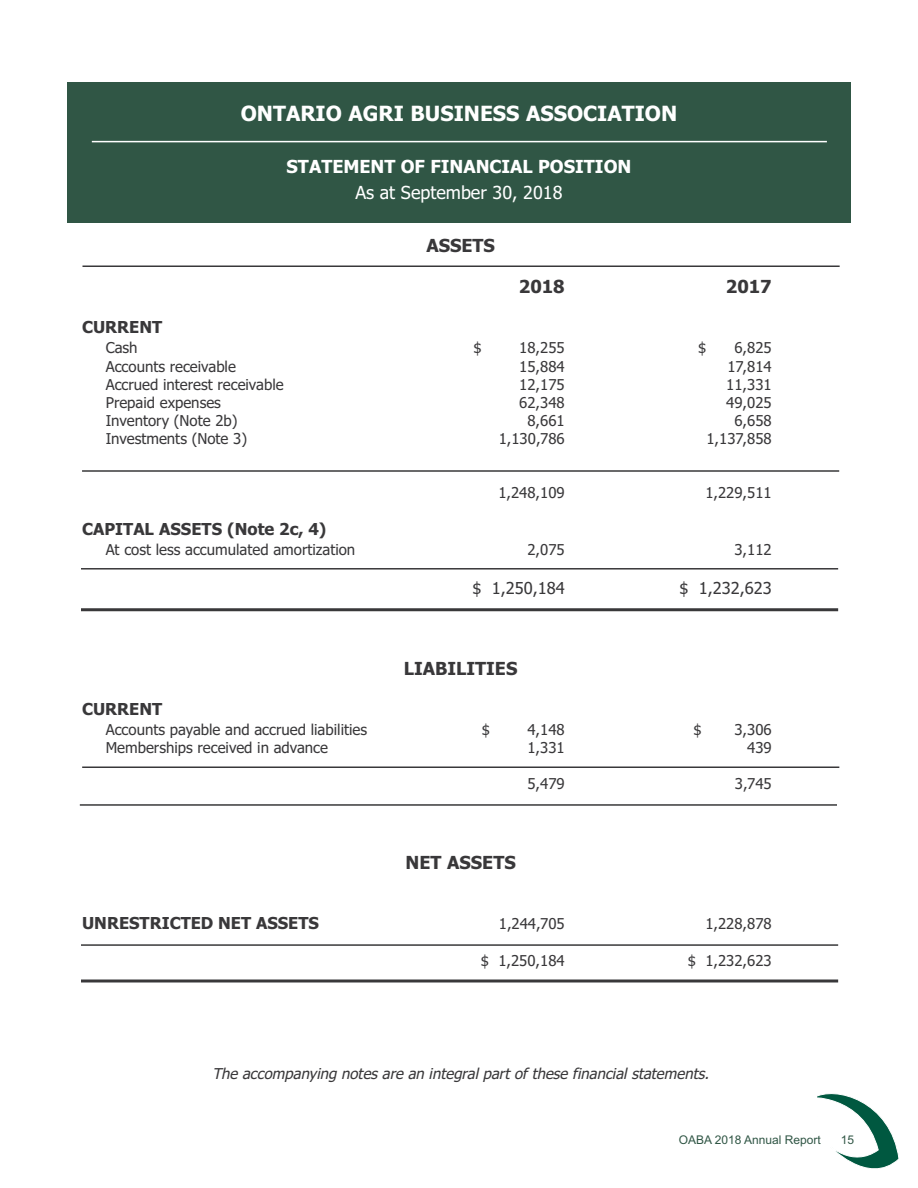
<style>
.page{position:relative;width:918px;height:1188px;background:#fff}
.page>*{position:absolute;margin:0;border:0;box-sizing:border-box;transform-origin:0 0}
.t1{font:700 21px "Tahoma";color:#fff}
.t2{font:700 18px "Tahoma";color:#39383a}
.t3{font:700 18px "Tahoma";color:#fff}
.t4{font:18px "Tahoma";color:#fff}
.t5{font:700 16.5px "Tahoma";color:#39383a}
.t6{font:16.5px "Tahoma";color:#39383a}
.t7{font:15px "Tahoma";color:#39383a}
.t8{font:italic 15px "Tahoma";color:#39383a}
.t9{font:12px "Arial";color:#305645}
</style>
<div class="page">
<hr style="left:82px;top:266px;width:758px;height:1px;background:#39383a">
<hr style="left:82px;top:470px;width:757px;height:2px;background:#39383a">
<hr style="left:81px;top:568px;width:757px;height:2px;background:#39383a">
<hr style="left:82px;top:766px;width:757px;height:2px;background:#39383a">
<hr style="left:80px;top:804px;width:757px;height:2px;background:#39383a">
<hr style="left:81px;top:944px;width:757px;height:2px;background:#39383a">
<hr style="left:81px;top:608px;width:757px;height:3px;background:#39383a">
<hr style="left:81px;top:980px;width:757px;height:2px;background:#39383a">
<div style="left:68px;top:82px;width:783px;height:141px;background:#305645"></div>
<hr style="left:92px;top:141px;width:735px;height:1px;background:#fff">
<svg style="left:818px;top:1093px;width:81px;height:76px"></svg>
<h1 class="t1" style="left:241px;top:102px;width:438px">ONTARIO AGRI BUSINESS ASSOCIATION</h1>
<p class="t3" style="left:287px;top:157px;width:346px">STATEMENT OF FINANCIAL POSITION</p>
<p class="t4" style="left:355px;top:183px;width:209px">As at September 30, 2018</p>
<p class="t2" style="left:426px;top:235px;width:70px">ASSETS</p>
<p class="t2" style="left:519px;top:276px;width:47px">2018</p>
<p class="t2" style="left:726px;top:276px;width:47px">2017</p>
<p class="t5" style="left:82px;top:318px;width:82px">CURRENT</p>
<p class="t7" style="left:106px;top:339px;width:33px">Cash</p>
<p class="t7" style="left:474px;top:339px;width:10px">$</p>
<p class="t7" style="left:519px;top:339px;width:47px">18,255</p>
<p class="t7" style="left:698px;top:339px;width:10px">$</p>
<p class="t7" style="left:734px;top:339px;width:39px">6,825</p>
<p class="t7" style="left:106px;top:358px;width:132px">Accounts receivable</p>
<p class="t7" style="left:519px;top:358px;width:47px">15,884</p>
<p class="t7" style="left:727px;top:358px;width:46px">17,814</p>
<p class="t7" style="left:106px;top:376px;width:179px">Accrued interest receivable</p>
<p class="t7" style="left:519px;top:376px;width:47px">12,175</p>
<p class="t7" style="left:726px;top:376px;width:47px">11,331</p>
<p class="t7" style="left:106px;top:394px;width:117px">Prepaid expenses</p>
<p class="t7" style="left:519px;top:394px;width:47px">62,348</p>
<p class="t7" style="left:726px;top:394px;width:47px">49,025</p>
<p class="t7" style="left:106px;top:412px;width:133px">Inventory (Note 2b)</p>
<p class="t7" style="left:527px;top:412px;width:39px">8,661</p>
<p class="t7" style="left:734px;top:412px;width:39px">6,658</p>
<p class="t7" style="left:106px;top:430px;width:143px">Investments (Note 3)</p>
<p class="t7" style="left:499px;top:430px;width:68px">1,130,786</p>
<p class="t7" style="left:706px;top:430px;width:67px">1,137,858</p>
<p class="t7" style="left:498px;top:484px;width:68px">1,248,109</p>
<p class="t7" style="left:705px;top:484px;width:68px">1,229,511</p>
<p class="t5" style="left:82px;top:520px;width:246px">CAPITAL ASSETS (Note 2c, 4)</p>
<p class="t7" style="left:106px;top:541px;width:251px">At cost less accumulated amortization</p>
<p class="t7" style="left:527px;top:541px;width:39px">2,075</p>
<p class="t7" style="left:734px;top:541px;width:39px">3,112</p>
<p class="t6" style="left:472px;top:579px;width:94px">$ 1,250,184</p>
<p class="t6" style="left:679px;top:579px;width:94px">$ 1,232,623</p>
<p class="t2" style="left:404px;top:658px;width:115px">LIABILITIES</p>
<p class="t5" style="left:82px;top:700px;width:82px">CURRENT</p>
<p class="t7" style="left:106px;top:721px;width:263px">Accounts payable and accrued liabilities</p>
<p class="t7" style="left:482px;top:721px;width:10px">$</p>
<p class="t7" style="left:528px;top:721px;width:39px">4,148</p>
<p class="t7" style="left:693px;top:721px;width:10px">$</p>
<p class="t7" style="left:734px;top:721px;width:39px">3,306</p>
<p class="t7" style="left:106px;top:739px;width:224px">Memberships received in advance</p>
<p class="t7" style="left:527px;top:739px;width:39px">1,331</p>
<p class="t7" style="left:747px;top:739px;width:26px">439</p>
<p class="t7" style="left:527px;top:775px;width:39px">5,479</p>
<p class="t7" style="left:735px;top:775px;width:38px">3,745</p>
<p class="t2" style="left:406px;top:852px;width:112px">NET ASSETS</p>
<p class="t5" style="left:82px;top:914px;width:238px">UNRESTRICTED NET ASSETS</p>
<p class="t7" style="left:499px;top:915px;width:67px">1,244,705</p>
<p class="t7" style="left:705px;top:915px;width:68px">1,228,878</p>
<p class="t7" style="left:481px;top:952px;width:85px">$ 1,250,184</p>
<p class="t7" style="left:688px;top:952px;width:85px">$ 1,232,623</p>
<p class="t8" style="left:212px;top:1065px;width:502px">The accompanying notes are an integral part of these financial statements.</p>
<p class="t9" style="left:679px;top:1132px;width:144px">OABA 2018 Annual Report</p>
<p class="t9" style="left:841px;top:1132px;width:15px">15</p>
</div>
